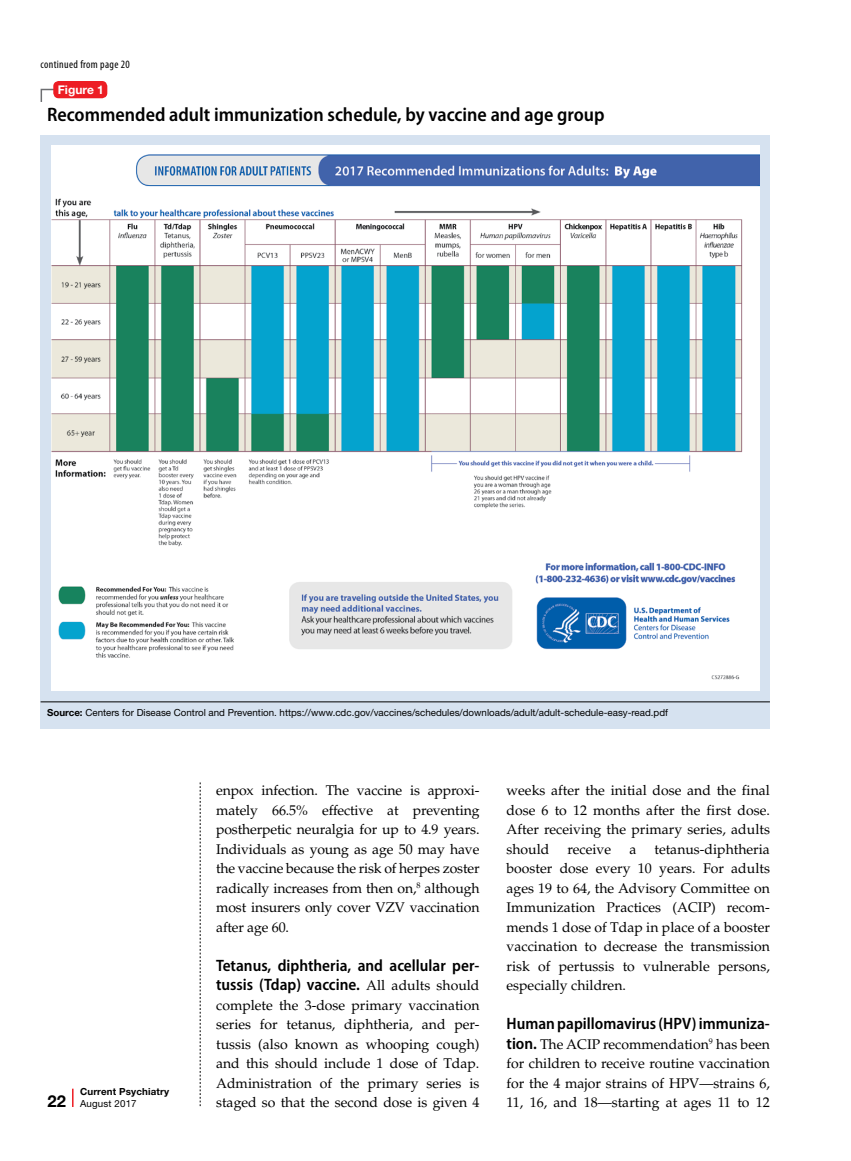
<style>
.page{position:relative;width:851px;height:1161px;background:#fff}
.page>*{position:absolute;margin:0;border:0;box-sizing:border-box;transform-origin:0 0}
.tabletitle{font:600 semi-condensed 19.5px "Myriad Pro";color:#000}
.body{font:600 semi-condensed 16.5px/19.5px "Myriad Pro";color:#000}
.body-2{font:14.1px/19.5px "Palatino LT Std";color:#000;text-align:justify}
.tabletitle_no{font:700 12px "Helvetica Neue LT Std";color:#fff}
.t1{font:condensed 11.25px "Myriad Pro";letter-spacing:.03em;color:#000}
.tabletitle-2{font:9.75px "Helvetica Neue LT Std";color:#000}
.t2{font:700 9.75px/12px "Helvetica Neue LT Std";letter-spacing:.015em;color:#000}
.s1{font-weight:700}
.s2{font-size:16.5px}
.s3{font-weight:400}
.s4{font-family:"Palatino LT Std";font-weight:400;font-stretch:normal;font-size:14.1px}
.s5{font-family:"Myriad Pro";font-weight:600;font-stretch:semi-condensed;font-size:16.5px}
</style>
<div class="page">
<svg style="left:72px;top:1089px;width:2px;height:18px"></svg>
<svg style="left:200px;top:782px;width:1px;height:324px"></svg>
<svg style="left:40px;top:88px;width:20px;height:14px"></svg>
<div style="left:53px;top:81px;width:54px;height:17px;background:#ed1d24;border-radius:5px"></div>
<div style="left:41px;top:135px;width:729px;height:594px;background:#d6e2f0"></div>
<hr style="left:41px;top:702px;width:728px;height:1px;background:#000">
<div style="left:51px;top:146px;width:708px;height:545px;background:#fff"></div>
<img style="left:51px;top:154px;width:708px;height:526px">
<p class="t1" style="left:40px;top:57px;width:91px">continued from page 20</p>
<p class="tabletitle_no" style="left:58px;top:82px;width:48px">Figure 1</p>
<p class="tabletitle" style="left:47px;top:102px;width:559px">Recommended adult immunization schedule, by vaccine and age group</p>
<p class="tabletitle-2" style="left:47px;top:706px;width:622px"><span class="s1">Source:</span> Centers for Disease Control and Prevention. https://www.cdc.gov/vaccines/schedules/downloads/adult/adult-schedule-easy-read.pdf</p>
<p class="t2" style="left:47px;top:1085px;width:123px;text-indent:33px">Current Psychiatry<br><span class="s2">22</span> <span class="s3">August 2017</span></p>
<p class="body-2" style="left:216px;top:781px;width:265px">enpox infection. The vaccine is approxi&shy;mately 66.5% effective at preventing postherpetic neuralgia for up to 4.9 years.<br>Individuals as young as age 50 may have the vaccine because the risk of herpes zoster radically increases from then on,<sup>8</sup> although most insurers only cover VZV vaccination after age 60.</p>
<p class="body" style="left:216px;top:955px;width:265px">Tetanus, diphtheria, and acellular per&shy;tussis (Tdap) vaccine. <span class="s4">All adults should</span></p>
<p class="body-2" style="left:216px;top:995px;width:265px">complete the 3-dose primary vaccination series for tetanus, diphtheria, and per&shy;tussis (also known as whooping cough) and this should include 1 dose of Tdap.<br>Administration of the primary series is staged so that the second dose is given 4</p>
<p class="body-2" style="left:506px;top:781px;width:265px">weeks after the initial dose and the final dose 6 to 12 months after the first dose.<br>After receiving the primary series, adults should</p>
<p class="body-2" style="left:506px;top:839px;width:265px;text-indent:148px">tetanus-diphtheria booster dose every 10 years. For adults ages 19 to 64, the Advisory Committee on Immunization Practices (ACIP) recom&shy;mends 1 dose of Tdap in place of a booster vaccination to decrease the transmission risk of pertussis to vulnerable persons, especially children.</p>
<p class="body" style="left:506px;top:1013px;width:265px">Human papillomavirus (HPV) immuniza-</p>
<p class="body-2" style="left:506px;top:1034px;width:265px"><span class="s5">tion.</span> The ACIP recommendation<sup>9</sup> has been for children to receive routine vaccination for the 4 major strains of HPV—strains 6, 11, 16, and 18—starting at ages 11 to 12</p>
<p class="body-2" style="left:567px;top:839px;width:45px">receive</p>
<p class="body-2" style="left:629px;top:839px;width:9px">a</p>
</div>
